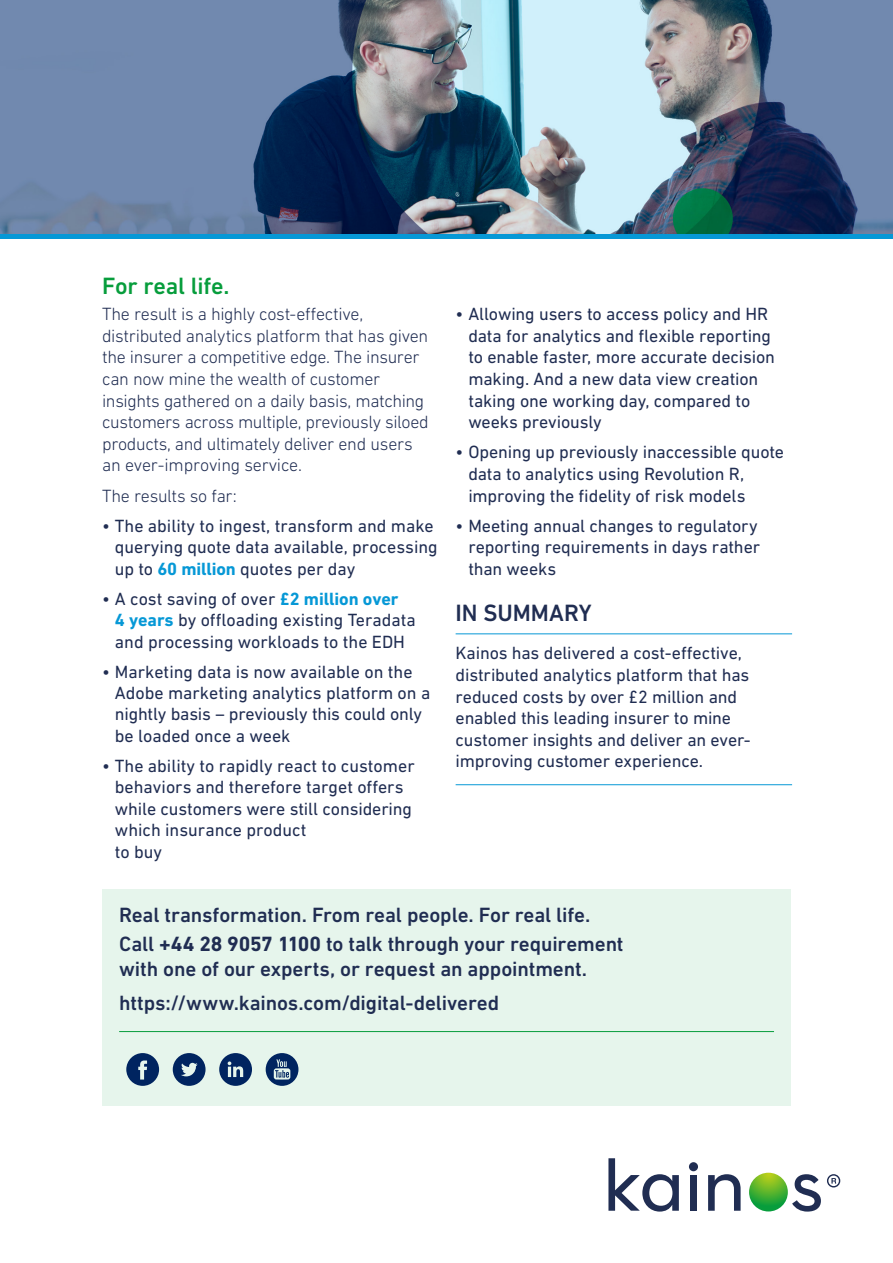
<style>
.page{position:relative;width:893px;height:1263px;background:#fff}
.page>*{position:absolute;margin:0;border:0;box-sizing:border-box;transform-origin:0 0}
.t1{font:500 24px "DIN Next LT Pro";letter-spacing:-.01em;color:#079d3c}
.t2{font:500 24px "DIN Next LT Pro";letter-spacing:-.005em;color:#202d52}
.t3{font:500 21px/29.4px "DIN Next LT Pro";letter-spacing:-.005em;color:#202d52}
.t4{font:18px/21.6px "DIN Next LT Pro";letter-spacing:-.005em;color:#202d52}
.t5{font:300 18px/21.6px "DIN Next LT Pro";letter-spacing:-.02em;color:#202d52}
.s1{font-weight:700;color:#0698d6}
.s2{font-weight:700}
</style>
<div class="page">
<img style="left:0;top:0;width:893px;height:234px">
<hr style="left:0;top:234px;width:893px;height:4px;background:#0698d6">
<div style="left:102px;top:889px;width:689px;height:217px;background:#e6f5ec"></div>
<hr style="left:119px;top:1031px;width:655px;height:1px;background:#079d3c">
<svg style="left:173px;top:1053px;width:33px;height:33px"></svg>
<svg style="left:126px;top:1053px;width:33px;height:33px"></svg>
<svg style="left:219px;top:1053px;width:33px;height:33px"></svg>
<svg style="left:266px;top:1053px;width:32px;height:33px"></svg>
<div style="left:690px;top:1175px;width:7px;height:36px;background:#202d52"></div>
<div style="left:689px;top:1162px;width:9px;height:9px;background:#202d52;border-radius:50%"></div>
<svg style="left:708px;top:1174px;width:33px;height:37px"></svg>
<svg style="left:792px;top:1174px;width:29px;height:37px"></svg>
<svg style="left:608px;top:1158px;width:71px;height:53px"></svg>
<svg style="left:749px;top:1173px;width:39px;height:38px"></svg>
<svg style="left:827px;top:1174px;width:13px;height:13px"></svg>
<hr style="left:456px;top:633px;width:336px;height:1px;background:#0698d6">
<hr style="left:456px;top:784px;width:336px;height:1px;background:#0698d6">
<h1 class="t1" style="left:102px;top:272px;width:129px">For real life.</h1>
<p class="t5" style="left:102px;top:303px;width:328px">The result is a highly cost-effective, distributed analytics platform that has given the insurer a competitive edge. The insurer can now mine the wealth of customer insights gathered on a daily basis, matching customers across multiple, previously siloed products, and ultimately deliver end users an ever-improving service.</p>
<p class="t5" style="left:102px;top:484px;width:136px">The results so far:</p>
<p class="t4" style="left:115px;top:515px;width:324px;text-indent:-13px">• The ability to ingest, transform and make querying quote data available, processing up to <span class="s1">60 million</span> quotes per day</p>
<p class="t4" style="left:115px;top:588px;width:303px;text-indent:-13px">• A cost saving of over <span class="s1">£2 million over<br>4 years</span> by offloading existing Teradata and processing workloads to the EDH</p>
<p class="t4" style="left:115px;top:660px;width:317px;text-indent:-13px">• Marketing data is now available on the Adobe marketing analytics platform on a nightly basis – previously this could only be loaded once a week</p>
<p class="t4" style="left:115px;top:755px;width:301px;text-indent:-13px">• The ability to rapidly react to customer behaviors and therefore target offers while customers were still considering which insurance product<br>to buy</p>
<p class="t4" style="left:468px;top:303px;width:308px;text-indent:-13px">• Allowing users to access policy and HR data for analytics and flexible reporting to enable faster, more accurate decision making. And a new data view creation taking one working day, compared to weeks previously</p>
<p class="t4" style="left:468px;top:441px;width:317px;text-indent:-13px">• Opening up previously inaccessible quote data to analytics using Revolution R, improving the fidelity of risk models</p>
<p class="t4" style="left:468px;top:514px;width:293px;text-indent:-13px">• Meeting annual changes to regulatory reporting requirements in days rather than weeks</p>
<h1 class="t2" style="left:456px;top:599px;width:137px">IN SUMMARY</h1>
<p class="t4" style="left:456px;top:642px;width:297px">Kainos has delivered a cost-effective, distributed analytics platform that has reduced costs by over £2 million and enabled this leading insurer to mine customer insights and deliver an ever&shy;improving customer experience.</p>
<p class="t3" style="left:119px;top:899px;width:506px">Real transformation. From real people. For real life.<br>Call <span class="s2">+44 28 9057 1100</span> to talk through your requirement</p>
<p class="t3" style="left:119px;top:952px;width:470px;line-height:33.8px">with one of our experts, or request an appointment. https://www.kainos.com/digital-delivered</p>
</div>
